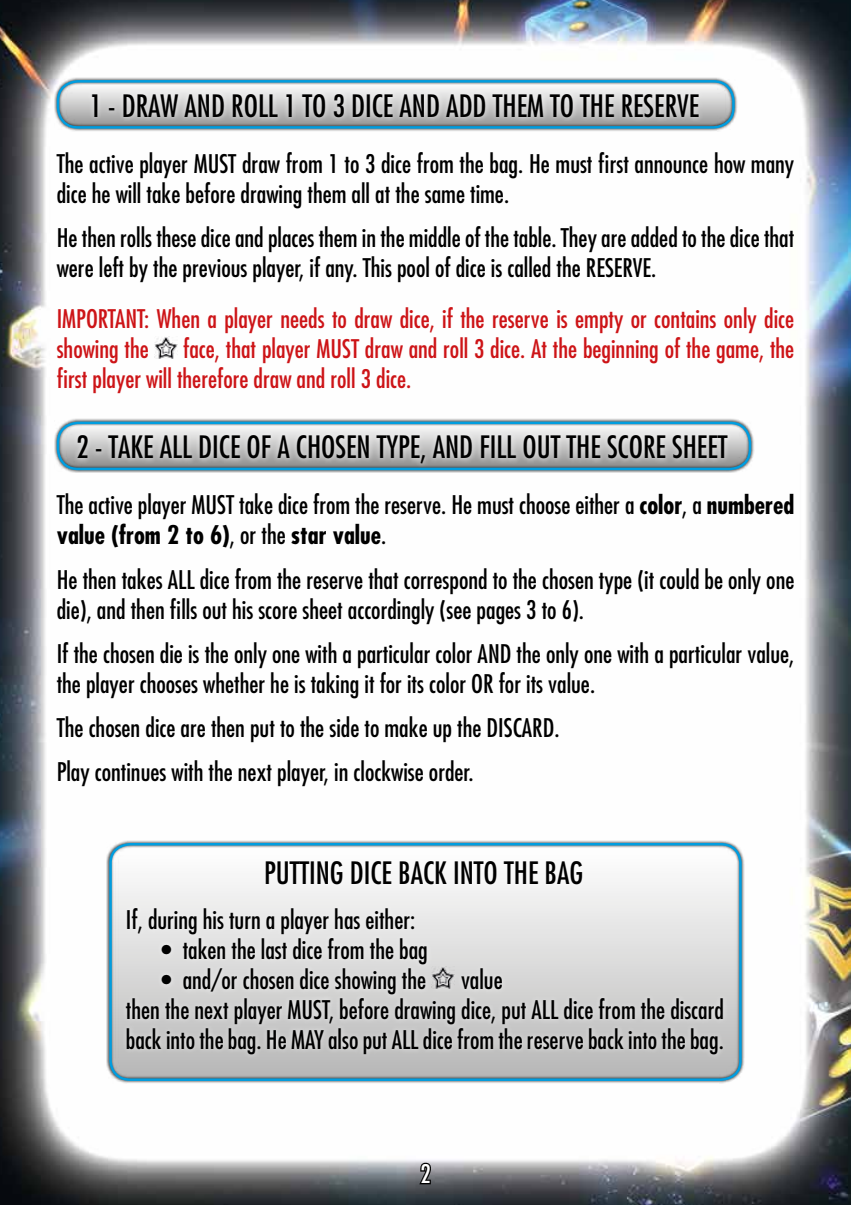
<style>
.page{position:relative;width:851px;height:1205px;background:#fff}
.page>*{position:absolute;margin:0;border:0;box-sizing:border-box;transform-origin:0 0}
.t1{font:condensed 30px "Futura Std";color:#000}
.t2{font:condensed 25px/30px "Futura Std";color:#000}
.t3{font:condensed 25px/30px "Futura Std";color:#cd1417}
.t4{font:condensed 25px "Futura Std";color:#fff}
.s1{font-weight:700}
</style>
<div class="page">
<img style="left:0;top:0;width:850px;height:1205px">
<svg style="left:417px;top:1161px;width:15px;height:24px"></svg>
<svg style="left:54px;top:77px;width:683px;height:55px"></svg>
<div style="left:57px;top:80px;width:677px;height:49px;border:2px solid #009ddf;border-radius:20px"></div>
<img style="left:154px;top:337px;width:23px;height:21px">
<svg style="left:54px;top:418px;width:700px;height:55px"></svg>
<div style="left:57px;top:422px;width:694px;height:48px;border:2px solid #009ddf;border-radius:20px"></div>
<svg style="left:106px;top:839px;width:638px;height:244px"></svg>
<div style="left:109px;top:843px;width:632px;height:238px;border:2px solid #009ddf;border-radius:19px"></div>
<img style="left:849px;top:896px;width:1px;height:309px">
<p class="t1" style="left:90px;top:88px;width:610px">1 - DRAW AND ROLL 1 TO 3 DICE AND ADD THEM TO THE RESERVE</p>
<p class="t2" style="left:57px;top:148px;width:739px">The active player MUST draw from 1 to 3 dice from the bag. He must first announce how many dice he will take before drawing them all at the same time.</p>
<p class="t2" style="left:57px;top:223px;width:739px">He then rolls these dice and places them in the middle of the table. They are added to the dice that were left by the previous player, if any. This pool of dice is called the RESERVE.</p>
<p class="t3" style="left:57px;top:304px;width:739px">IMPORTANT: When a player needs to draw dice, if the reserve is empty or contains only dice showing the</p>
<p class="t3" style="left:57px;top:334px;width:739px;text-indent:126px">face, that player MUST draw and roll 3 dice. At the beginning of the game, the first player will therefore draw and roll 3 dice.</p>
<p class="t1" style="left:76px;top:429px;width:652px">2 - TAKE ALL DICE OF A CHOSEN TYPE, AND FILL OUT THE SCORE SHEET</p>
<p class="t2" style="left:57px;top:490px;width:739px">The active player MUST take dice from the reserve. He must choose either a <span class="s1">color</span>, a <span class="s1">numbered value (from 2 to 6)</span>, or the <span class="s1">star value</span>.</p>
<p class="t2" style="left:57px;top:564px;width:739px">He then takes ALL dice from the reserve that correspond to the chosen type (it could be only one die), and then fills out his score sheet accordingly (see pages 3 to 6).</p>
<p class="t2" style="left:57px;top:638px;width:739px">If the chosen die is the only one with a particular color AND the only one with a particular value, the player chooses whether he is taking it for its color OR for its value.</p>
<p class="t2" style="left:57px;top:705px;width:504px;line-height:44.2px">The chosen dice are then put to the side to make up the DISCARD.<br>Play continues with the next player, in clockwise order.</p>
<p class="t1" style="left:264px;top:855px;width:321px">PUTTING DICE BACK INTO THE BAG</p>
<p class="t2" style="left:126px;top:904px;width:291px">If, during his turn a player has either:</p>
<p class="t2" style="left:161px;top:934px;width:268px">• taken the last dice from the bag</p>
<p class="t2" style="left:161px;top:964px;width:266px">• and/or chosen dice showing the</p>
<p class="t2" style="left:126px;top:964px;width:599px;text-indent:335px">value<br>then the next player MUST, before drawing dice, put ALL dice from the discard back into the bag. He MAY also put ALL dice from the reserve back into the bag.</p>
<p class="t4" style="left:420px;top:1159px;width:12px">2</p>
</div>
